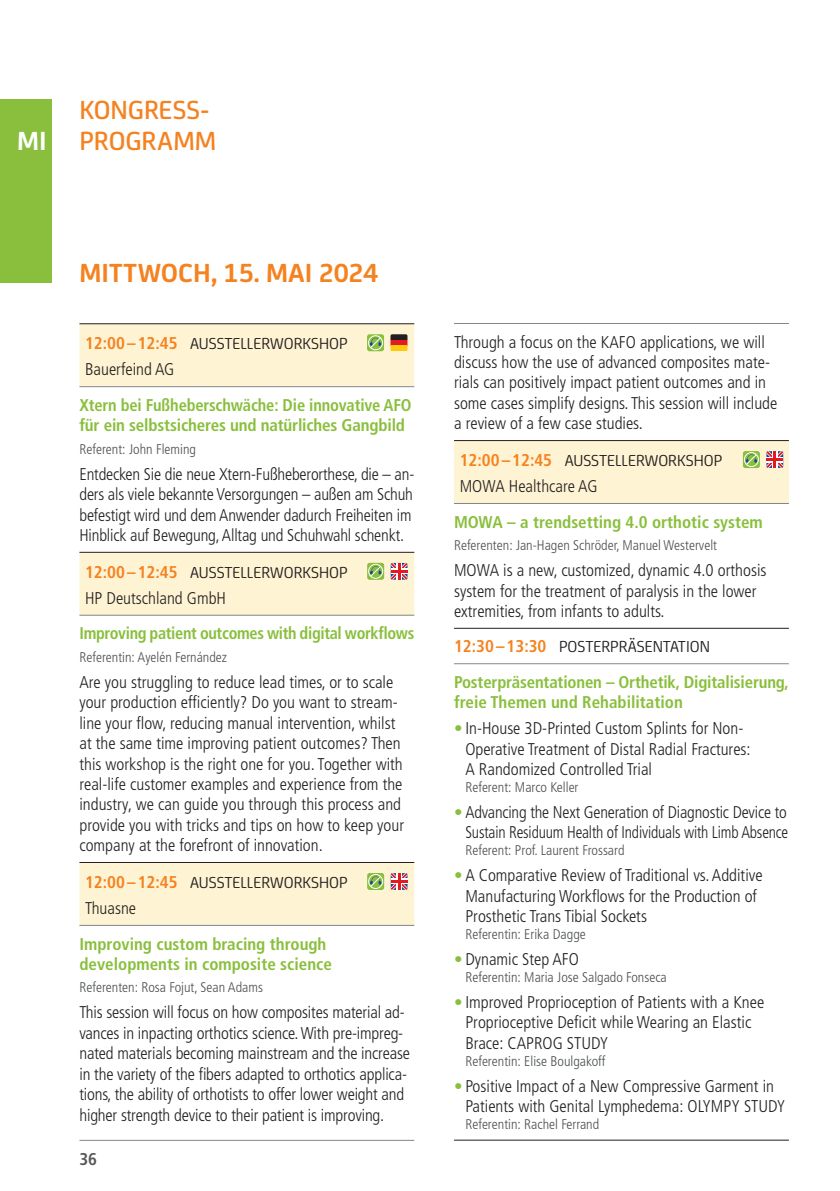
<style>
.page{position:relative;width:840px;height:1191px;background:#fff}
.page>*{position:absolute;margin:0;border:0;box-sizing:border-box;transform-origin:0 0}
.t1{font:700 28px "FS Joey";color:#f58220}
.t2{font:500 28px/30.6px "FS Joey";color:#f58220}
.t3{font:700 28px "FS Joey";color:#fff}
.t4{font:300 condensed 17px/20.4px "Frutiger LT Pro";color:#231f20}
.t5{font:700 condensed 17px/20.4px "Frutiger LT Pro";letter-spacing:-.01em;color:#89bf3c}
.t6{font:17px "FS Joey";color:#231f20}
.t7{font:700 condensed 17px "Frutiger LT Pro";letter-spacing:-.01em;color:#89bf3c;scale:.96 1}
.t8{font:700 condensed 17px "Frutiger LT Pro";color:#57585a}
.t9{font:300 condensed 14px "Frutiger LT Pro";color:#4b4f52}
.s1{font-family:"Frutiger LT Pro";font-weight:700;font-stretch:condensed;color:#f58220}
.s2{color:#89bf3c}
</style>
<div class="page">
<div style="left:0;top:99px;width:51px;height:183px;background:#89bf3c"></div>
<svg style="left:79px;top:324px;width:335px;height:601px"></svg>
<hr style="left:79px;top:323px;width:335px;height:1px;background:#231f20">
<hr style="left:79px;top:552px;width:335px;height:1px;background:#231f20">
<hr style="left:79px;top:862px;width:335px;height:1px;background:#231f20">
<hr style="left:79px;top:386px;width:335px;height:1px;background:#80878c">
<hr style="left:79px;top:615px;width:335px;height:1px;background:#80878c">
<hr style="left:79px;top:925px;width:335px;height:1px;background:#80878c">
<hr style="left:79px;top:1140px;width:335px;height:1px;background:#80878c">
<div style="left:390px;top:334px;width:17px;height:6px;background:#231f20"></div>
<div style="left:390px;top:340px;width:17px;height:5px;background:#e21a21"></div>
<div style="left:390px;top:345px;width:17px;height:6px;background:#feca0a"></div>
<svg style="left:367px;top:334px;width:17px;height:17px"></svg>
<div style="left:368px;top:335px;width:15px;height:15px;border:1px solid #fff;border-radius:50%"></div>
<svg style="left:369px;top:336px;width:12px;height:13px"></svg>
<svg style="left:390px;top:563px;width:17px;height:16px"></svg>
<svg style="left:367px;top:563px;width:17px;height:17px"></svg>
<div style="left:368px;top:564px;width:15px;height:15px;border:1px solid #fff;border-radius:50%"></div>
<svg style="left:369px;top:565px;width:13px;height:13px"></svg>
<svg style="left:390px;top:873px;width:17px;height:17px"></svg>
<div style="left:390px;top:879px;width:17px;height:5px;background:#fff"></div>
<svg style="left:396px;top:873px;width:5px;height:17px"></svg>
<hr style="left:397px;top:873px;width:3px;height:17px;background:#e21a21">
<hr style="left:390px;top:880px;width:17px;height:3px;background:#e21a21">
<svg style="left:367px;top:873px;width:17px;height:17px"></svg>
<div style="left:368px;top:874px;width:15px;height:15px;border:1px solid #fff;border-radius:50%"></div>
<svg style="left:369px;top:875px;width:13px;height:13px"></svg>
<div style="left:454px;top:440px;width:334px;height:63px;background:#fef3d2"></div>
<hr style="left:454px;top:440px;width:334px;height:1px;background:#231f20">
<hr style="left:454px;top:628px;width:334px;height:1px;background:#231f20">
<hr style="left:454px;top:1139px;width:334px;height:1px;background:#231f20">
<hr style="left:454px;top:663px;width:334px;height:1px;background:#80878c">
<hr style="left:454px;top:503px;width:334px;height:1px;background:#80878c">
<hr style="left:454px;top:323px;width:334px;height:1px;background:#80878c">
<svg style="left:766px;top:451px;width:16px;height:17px"></svg>
<hr style="left:766px;top:458px;width:16px;height:3px;background:#e21a21">
<svg style="left:742px;top:451px;width:17px;height:17px"></svg>
<div style="left:743px;top:452px;width:15px;height:15px;border:1px solid #fff;border-radius:50%"></div>
<svg style="left:744px;top:453px;width:13px;height:13px"></svg>
<h1 class="t3" style="left:17px;top:119px;width:31px">MI</h1>
<h1 class="t2" style="left:79px;top:93px;width:138px">KONGRESS-<br>PROGRAMM</h1>
<h1 class="t1" style="left:79px;top:252px;width:300px">MITTWOCH, 15. MAI 2024</h1>
<p class="t6" style="left:85px;top:331px;width:264px"><span class="s1">12:00–12:45</span> AUSSTELLERWORKSHOP</p>
<p class="t4" style="left:85px;top:359px;width:91px">Bauerfeind AG</p>
<p class="t5" style="left:79px;top:395px;width:333px">Xtern bei Fußheberschwäche: Die innovative AFO für ein selbstsicheres und natürliches Gangbild</p>
<p class="t9" style="left:79px;top:441px;width:118px">Referent: John Fleming</p>
<p class="t4" style="left:79px;top:464px;width:336px">Entdecken Sie die neue Xtern-Fußheberorthese, die – an&shy;ders als viele bekannte Versorgungen – außen am Schuh befestigt wird und dem Anwender dadurch Freiheiten im Hinblick auf Bewegung, Alltag und Schuhwahl schenkt.</p>
<p class="t6" style="left:85px;top:560px;width:264px"><span class="s1">12:00–12:45</span> AUSSTELLERWORKSHOP</p>
<p class="t4" style="left:85px;top:588px;width:142px">HP Deutschland GmbH</p>
<p class="t7" style="left:79px;top:623px;width:350px">Improving patient outcomes with digital workflows</p>
<p class="t9" style="left:79px;top:649px;width:149px">Referentin: Ayelén Fernández</p>
<p class="t4" style="left:79px;top:672px;width:326px">Are you struggling to reduce lead times, or to scale your production efficiently? Do you want to stream&shy;line your flow, reducing manual intervention, whilst at the same time improving patient outcomes? Then this workshop is the right one for you. Together with real-life customer examples and experience from the industry, we can guide you through this process and provide you with tricks and tips on how to keep your company at the forefront of innovation.</p>
<p class="t6" style="left:85px;top:870px;width:264px"><span class="s1">12:00–12:45</span> AUSSTELLERWORKSHOP</p>
<p class="t4" style="left:85px;top:898px;width:52px">Thuasne</p>
<p class="t5" style="left:79px;top:933px;width:254px">Improving custom bracing through developments in composite science</p>
<p class="t9" style="left:79px;top:979px;width:185px">Referenten: Rosa Fojut, Sean Adams</p>
<p class="t4" style="left:79px;top:1002px;width:332px">This session will focus on how composites material ad&shy;vances in inpacting orthotics science. With pre-impreg&shy;nated materials becoming mainstream and the increase in the variety of the fibers adapted to orthotics applica&shy;tions, the ability of orthotists to offer lower weight and higher strength device to their patient is improving.</p>
<p class="t8" style="left:79px;top:1148px;width:19px">36</p>
<p class="t4" style="left:454px;top:332px;width:325px">Through a focus on the KAFO applications, we will discuss how the use of advanced composites mate&shy;rials can positively impact patient outcomes and in some cases simplify designs. This session will include a review of a few case studies.</p>
<p class="t6" style="left:459px;top:448px;width:264px"><span class="s1">12:00–12:45</span> AUSSTELLERWORKSHOP</p>
<p class="t4" style="left:459px;top:476px;width:139px">MOWA Healthcare AG</p>
<p class="t5" style="left:454px;top:511px;width:310px">MOWA – a trendsetting 4.0 orthotic system</p>
<p class="t9" style="left:454px;top:537px;width:264px">Referenten: Jan-Hagen Schröder, Manuel Westervelt</p>
<p class="t4" style="left:454px;top:560px;width:314px">MOWA is a new, customized, dynamic 4.0 orthosis system for the treatment of paralysis in the lower extremities, from infants to adults.</p>
<p class="t6" style="left:454px;top:634px;width:257px"><span class="s1">12:30–13:30</span> POSTERPRÄSENTATION</p>
<p class="t5" style="left:454px;top:672px;width:336px">Posterpräsentationen – Orthetik, Digitalisierung, freie Themen und Rehabilitation</p>
<p class="t4" style="left:465px;top:718px;width:286px;text-indent:-11px"><span class="s2">•</span> In-House 3D-Printed Custom Splints for Non-<br>Operative Treatment of Distal Radial Fractures:<br>A Randomized Controlled Trial</p>
<p class="t9" style="left:465px;top:779px;width:115px">Referent: Marco Keller</p>
<p class="t4" style="left:454px;top:802px;width:335px;text-align:right"><span class="s2">•</span> Advancing the Next Generation of Diagnostic Device to<br>Sustain Residuum Health of Individuals with Limb Absence</p>
<p class="t9" style="left:465px;top:842px;width:160px">Referent: Prof. Laurent Frossard</p>
<p class="t4" style="left:465px;top:865px;width:299px;text-indent:-11px"><span class="s2">•</span> A Comparative Review of Traditional vs. Additive<br>Manufacturing Workflows for the Production of<br>Prosthetic Trans Tibial Sockets</p>
<p class="t9" style="left:465px;top:926px;width:122px">Referentin: Erika Dagge</p>
<p class="t4" style="left:454px;top:949px;width:126px"><span class="s2">•</span> Dynamic Step AFO</p>
<p class="t9" style="left:465px;top:969px;width:203px">Referentin: Maria Jose Salgado Fonseca</p>
<p class="t4" style="left:465px;top:992px;width:300px;text-indent:-11px"><span class="s2">•</span> Improved Proprioception of Patients with a Knee<br>Proprioceptive Deficit while Wearing an Elastic<br>Brace: CAPROG STUDY</p>
<p class="t9" style="left:465px;top:1052px;width:141px">Referentin: Elise Boulgakoff</p>
<p class="t4" style="left:465px;top:1075px;width:321px;text-indent:-11px"><span class="s2">•</span> Positive Impact of a New Compressive Garment in<br>Patients with Genital Lymphedema: OLYMPY STUDY</p>
<p class="t9" style="left:465px;top:1116px;width:135px">Referentin: Rachel Ferrand</p>
</div>
